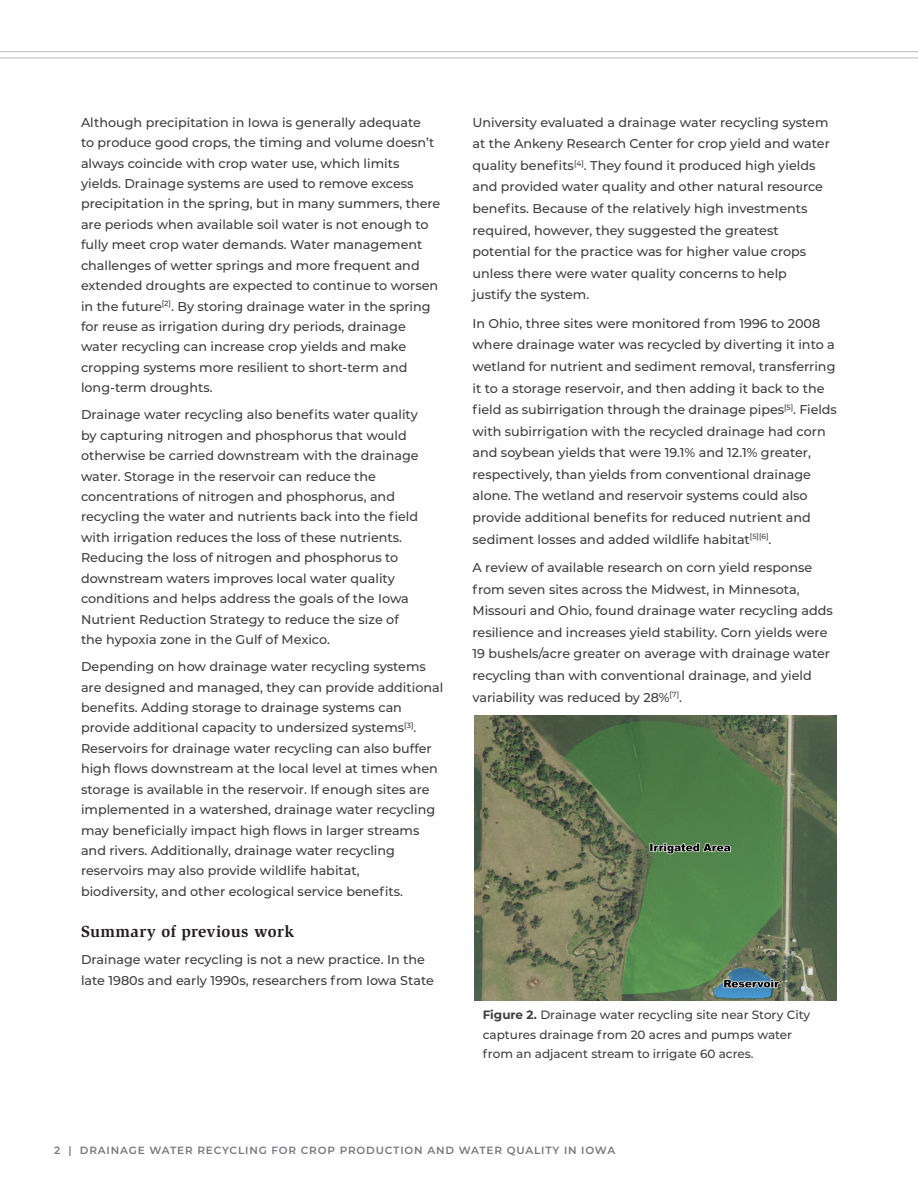
<style>
.page{position:relative;width:918px;height:1188px;background:#fff}
.page>*{position:absolute;margin:0;border:0;box-sizing:border-box;transform-origin:0 0}
.t1{font:700 16.5px "Slimbach Std";letter-spacing:.02em;color:#231f20}
.Body_Copy{font:500 12.75px/20.4px "Montserrat";color:#3e3e3f}
.Figure_Caption{font:500 12px/19.5px "Montserrat";color:#3e3e3f}
.t2{font:600 10.5px "Montserrat";letter-spacing:.08em;color:#76787b}
.s1{font-weight:700}
</style>
<div class="page">
<hr style="left:0;top:51px;width:918px;height:1px;background:#c7c8ca">
<hr style="left:0;top:57px;width:918px;height:2px;background:#c7c8ca">
<img style="left:474px;top:715px;width:363px;height:285px">
<p class="Body_Copy" style="left:81px;top:111px;width:361px">Although precipitation in Iowa is generally adequate<br>to produce good crops, the timing and volume doesn’t always coincide with crop water use, which limits yields. Drainage systems are used to remove excess precipitation in the spring, but in many summers, there are periods when available soil water is not enough to fully meet crop water demands. Water management challenges of wetter springs and more frequent and extended droughts are expected to continue to worsen in the future<sup>[2]</sup>. By storing drainage water in the spring for reuse as irrigation during dry periods, drainage water recycling can increase crop yields and make cropping systems more resilient to short-term and long-term droughts.</p>
<p class="Body_Copy" style="left:81px;top:404px;width:339px">Drainage water recycling also benefits water quality by capturing nitrogen and phosphorus that would otherwise be carried downstream with the drainage water. Storage in the reservoir can reduce the concentrations of nitrogen and phosphorus, and recycling the water and nutrients back into the field with irrigation reduces the loss of these nutrients.<br>Reducing the loss of nitrogen and phosphorus to downstream waters improves local water quality conditions and helps address the goals of the Iowa Nutrient Reduction Strategy to reduce the size of the hypoxia zone in the Gulf of Mexico.</p>
<p class="Body_Copy" style="left:81px;top:656px;width:364px">Depending on how drainage water recycling systems are designed and managed, they can provide additional benefits. Adding storage to drainage systems can provide additional capacity to undersized systems<sup>[3]</sup>.<br>Reservoirs for drainage water recycling can also buffer high flows downstream at the local level at times when storage is available in the reservoir. If enough sites are implemented in a watershed, drainage water recycling may beneficially impact high flows in larger streams and rivers. Additionally, drainage water recycling reservoirs may also provide wildlife habitat,<br>biodiversity, and other ecological service benefits.</p>
<p class="t1" style="left:81px;top:922px;width:215px">Summary of previous work</p>
<p class="Body_Copy" style="left:81px;top:949px;width:354px">Drainage water recycling is not a new practice. In the late 1980s and early 1990s, researchers from Iowa State</p>
<p class="Body_Copy" style="left:472px;top:111px;width:359px;line-height:21.6px">University evaluated a drainage water recycling system at the Ankeny Research Center for crop yield and water quality benefits<sup>[4]</sup>. They found it produced high yields and provided water quality and other natural resource benefits. Because of the relatively high investments required, however, they suggested the greatest potential for the practice was for higher value crops unless there were water quality concerns to help<br>justify the system.</p>
<p class="Body_Copy" style="left:472px;top:312px;width:366px;line-height:21.6px">In Ohio, three sites were monitored from 1996 to 2008 where drainage water was recycled by diverting it into a wetland for nutrient and sediment removal, transferring it to a storage reservoir, and then adding it back to the field as subirrigation through the drainage pipes<sup>[5]</sup>. Fields with subirrigation with the recycled drainage had corn and soybean yields that were 19.1% and 12.1% greater, respectively, than yields from conventional drainage alone. The wetland and reservoir systems could also provide additional benefits for reduced nutrient and sediment losses and added wildlife habitat<sup>[5][6]</sup>.</p>
<p class="Body_Copy" style="left:472px;top:556px;width:362px;line-height:21.6px">A review of available research on corn yield response from seven sites across the Midwest, in Minnesota, Missouri and Ohio, found drainage water recycling adds resilience and increases yield stability. Corn yields were 19 bushels/acre greater on average with drainage water recycling than with conventional drainage, and yield variability was reduced by 28%<sup>[7]</sup>.</p>
<p class="Figure_Caption" style="left:483px;top:1005px;width:329px"><span class="s1">Figure 2.</span> Drainage water recycling site near Story City captures drainage from 20 acres and pumps water from an adjacent stream to irrigate 60 acres.</p>
<p class="t2" style="left:54px;top:1143px;width:563px">2 | DRAINAGE WATER RECYCLING FOR CROP PRODUCTION AND WATER QUALITY IN IOWA</p>
</div>
